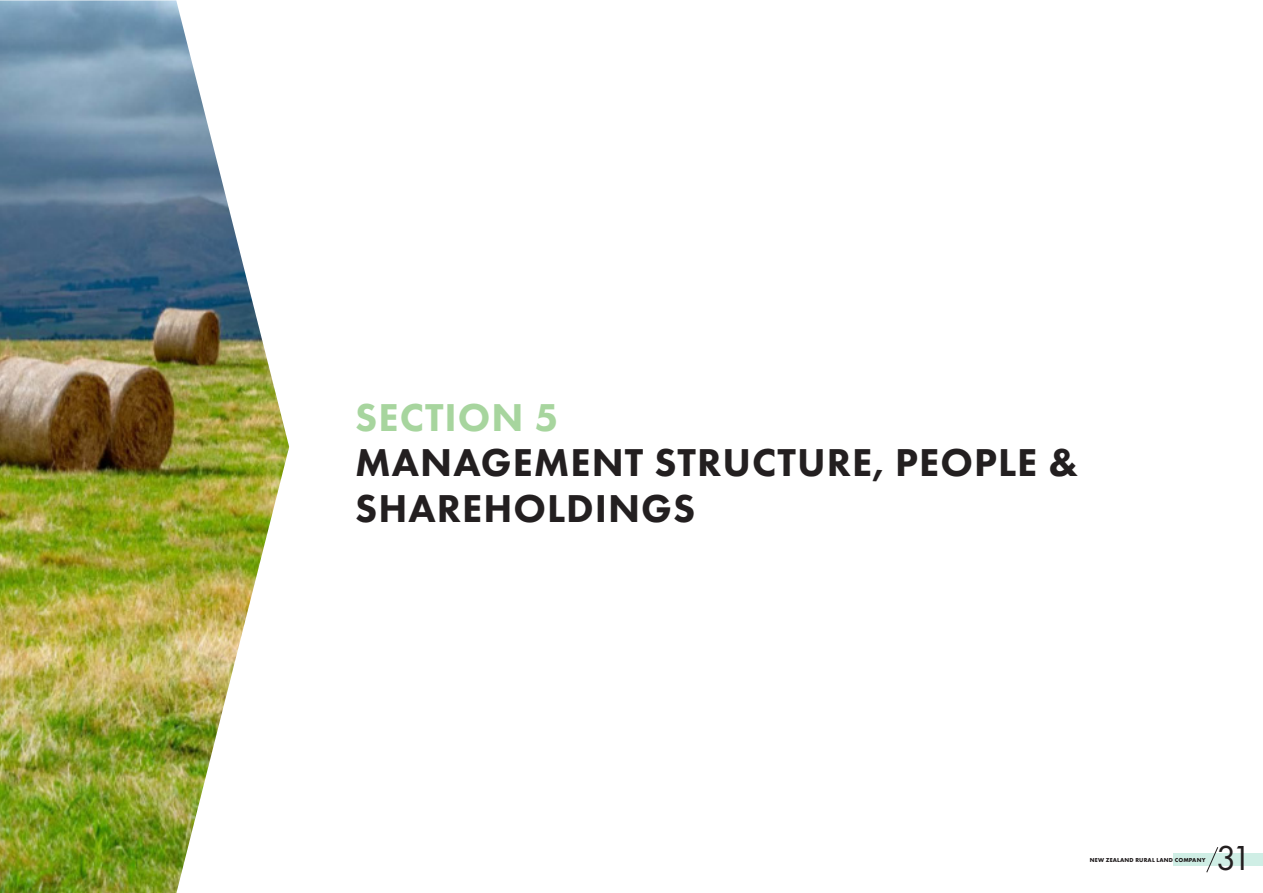
<style>
.page{position:relative;width:1263px;height:893px;background:#fff}
.page>*{position:absolute;margin:0;border:0;box-sizing:border-box;transform-origin:0 0}
.QUOTE{font:800 40.35px/45.3px "Futura PT";letter-spacing:.025em;color:#231f20}
.QUOTE-2{font:800 40.35px "Futura PT";letter-spacing:.025em;color:#a7d59e}
.t1{font:36px "Futura PT";color:#231f20}
.t2{font:700 6px "Futura PT";letter-spacing:.025em;color:#231f20}
</style>
<div class="page">
<div style="left:1174px;top:853px;width:89px;height:13px;background:#cfeee5"></div>
<svg style="left:1206px;top:847px;width:12px;height:26px"></svg>
<img style="left:0;top:0;width:289px;height:893px">
<p class="QUOTE-2" style="left:355px;top:392px;width:205px">SECTION 5</p>
<p class="QUOTE" style="left:355px;top:439px;width:724px">MANAGEMENT STRUCTURE, PEOPLE &amp;<br>SHAREHOLDINGS</p>
<p class="t2" style="left:1090px;top:856px;width:117px">NEW ZEALAND RURAL LAND COMPANY</p>
<p class="t1" style="left:1216px;top:837px;width:37px">31</p>
</div>
